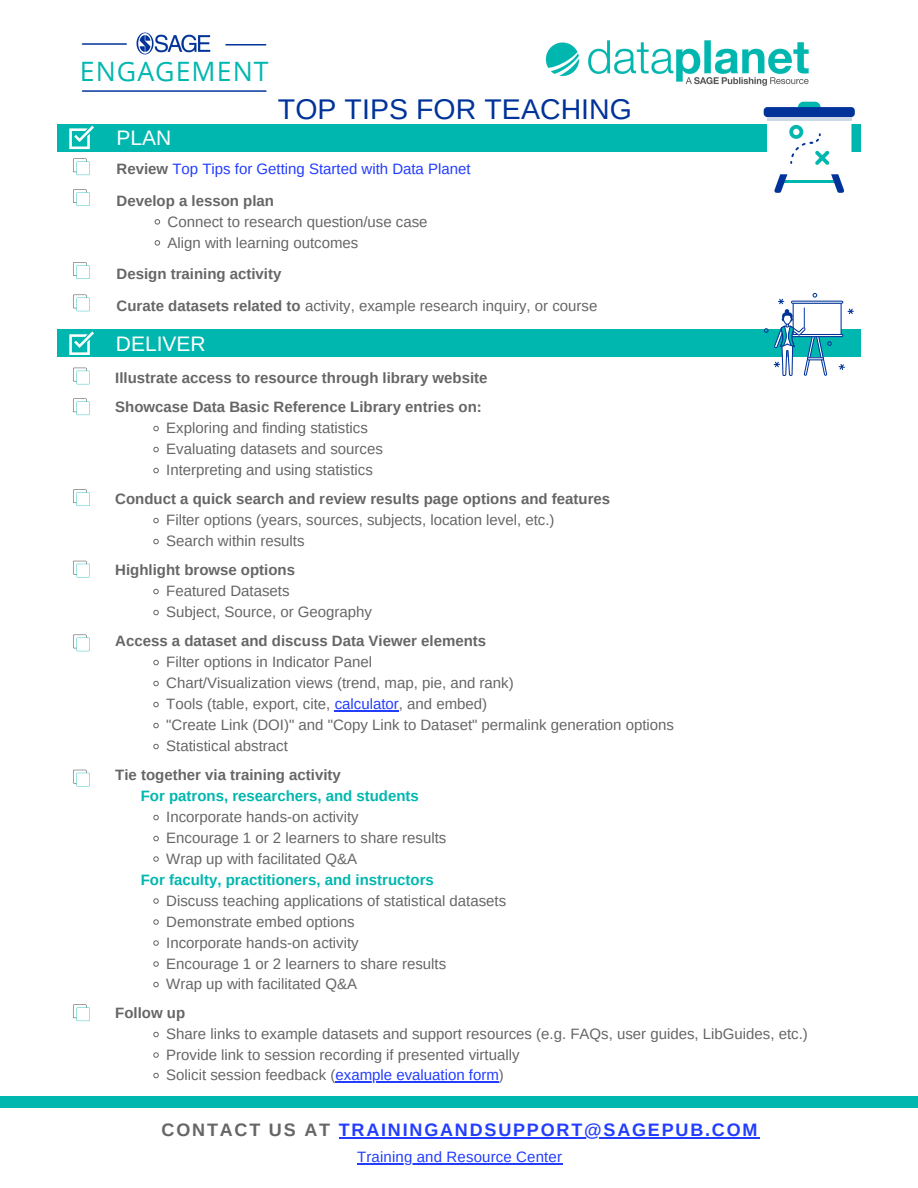
<style>
.page{position:relative;width:918px;height:1188px;background:#fff}
.page>*{position:absolute;margin:0;border:0;box-sizing:border-box;transform-origin:0 0}
.t1{font:28.5px "Arimo";letter-spacing:.005em;color:#039}
.t2{font:26.7px "Open Sans";letter-spacing:.04em;color:#00b7af}
.t3{font:21px "Arimo";color:#fff}
.t4{font:21px "Montserrat";color:#fff}
.t5{font:700 18px "Arimo";letter-spacing:.1em;color:#233dff}
.t6{font:15px "Arimo";color:#666}
.t7{font:700 15px "Arimo";color:#666}
.t8{font:700 15px "Arimo";color:#00b7af}
.t9{font:15px "Arimo";color:#233dff}
.s1{font-weight:700;color:#666}
.s2{font-weight:700}
.s3{color:#233dff}
.s4{color:#666}
</style>
<div class="page">
<svg style="left:153px;top:426px;width:6px;height:5px"></svg>
<svg style="left:153px;top:447px;width:6px;height:5px"></svg>
<svg style="left:153px;top:468px;width:6px;height:5px"></svg>
<svg style="left:153px;top:518px;width:6px;height:5px"></svg>
<svg style="left:153px;top:539px;width:6px;height:5px"></svg>
<svg style="left:153px;top:589px;width:6px;height:5px"></svg>
<svg style="left:153px;top:610px;width:6px;height:5px"></svg>
<svg style="left:153px;top:660px;width:6px;height:5px"></svg>
<svg style="left:153px;top:681px;width:6px;height:5px"></svg>
<svg style="left:153px;top:702px;width:6px;height:5px"></svg>
<hr style="left:335px;top:710px;width:64px;height:2px;background:#233dff">
<svg style="left:153px;top:723px;width:6px;height:5px"></svg>
<svg style="left:153px;top:744px;width:6px;height:5px"></svg>
<svg style="left:153px;top:815px;width:6px;height:5px"></svg>
<svg style="left:153px;top:836px;width:6px;height:5px"></svg>
<svg style="left:153px;top:856px;width:6px;height:6px"></svg>
<svg style="left:153px;top:898px;width:6px;height:6px"></svg>
<svg style="left:153px;top:919px;width:6px;height:6px"></svg>
<svg style="left:153px;top:940px;width:6px;height:6px"></svg>
<svg style="left:153px;top:961px;width:6px;height:6px"></svg>
<svg style="left:153px;top:982px;width:6px;height:5px"></svg>
<svg style="left:153px;top:1032px;width:6px;height:5px"></svg>
<svg style="left:153px;top:1052px;width:6px;height:6px"></svg>
<svg style="left:153px;top:1073px;width:6px;height:5px"></svg>
<hr style="left:336px;top:1081px;width:163px;height:2px;background:#233dff">
<div style="left:58px;top:124px;width:119px;height:27px;background:#00b7af"></div>
<div style="left:174px;top:124px;width:119px;height:27px;background:#00b7af"></div>
<div style="left:287px;top:124px;width:120px;height:27px;background:#00b7af"></div>
<div style="left:399px;top:124px;width:120px;height:27px;background:#00b7af"></div>
<div style="left:515px;top:124px;width:119px;height:27px;background:#00b7af"></div>
<div style="left:628px;top:124px;width:120px;height:27px;background:#00b7af"></div>
<div style="left:741px;top:124px;width:119px;height:27px;background:#00b7af"></div>
<svg style="left:764px;top:102px;width:91px;height:91px"></svg>
<div style="left:58px;top:330px;width:119px;height:27px;background:#00b7af"></div>
<div style="left:174px;top:330px;width:119px;height:27px;background:#00b7af"></div>
<div style="left:287px;top:330px;width:120px;height:27px;background:#00b7af"></div>
<div style="left:399px;top:330px;width:120px;height:27px;background:#00b7af"></div>
<div style="left:515px;top:330px;width:119px;height:27px;background:#00b7af"></div>
<div style="left:628px;top:330px;width:120px;height:27px;background:#00b7af"></div>
<div style="left:741px;top:330px;width:119px;height:27px;background:#00b7af"></div>
<svg style="left:764px;top:293px;width:90px;height:83px"></svg>
<svg style="left:155px;top:219px;width:5px;height:6px"></svg>
<svg style="left:155px;top:240px;width:5px;height:6px"></svg>
<svg style="left:73px;top:368px;width:17px;height:16px"></svg>
<svg style="left:73px;top:399px;width:17px;height:16px"></svg>
<svg style="left:73px;top:489px;width:17px;height:17px"></svg>
<svg style="left:73px;top:770px;width:17px;height:16px"></svg>
<svg style="left:73px;top:159px;width:17px;height:16px"></svg>
<svg style="left:73px;top:189px;width:17px;height:17px"></svg>
<svg style="left:73px;top:262px;width:17px;height:17px"></svg>
<svg style="left:73px;top:295px;width:17px;height:16px"></svg>
<svg style="left:69px;top:126px;width:25px;height:23px"></svg>
<svg style="left:69px;top:332px;width:25px;height:23px"></svg>
<svg style="left:73px;top:1005px;width:17px;height:16px"></svg>
<div style="left:0;top:1096px;width:918px;height:11px;background:#00b7af"></div>
<hr style="left:339px;top:1137px;width:420px;height:2px;background:#233dff">
<hr style="left:357px;top:1164px;width:205px;height:1px;background:#233dff">
<svg style="left:73px;top:635px;width:17px;height:16px"></svg>
<svg style="left:73px;top:561px;width:17px;height:16px"></svg>
<img style="left:545px;top:40px;width:264px;height:46px">
<hr style="left:83px;top:90px;width:183px;height:2px;background:#039">
<hr style="left:83px;top:43px;width:43px;height:2px;background:#039">
<hr style="left:226px;top:44px;width:40px;height:2px;background:#039">
<img style="left:136px;top:32px;width:75px;height:23px">
<p class="t2" style="left:80px;top:53px;width:190px">ENGAGEMENT</p>
<p class="t3" style="left:117px;top:126px;width:56px">PLAN</p>
<p class="t1" style="left:278px;top:93px;width:356px">TOP TIPS FOR TEACHING</p>
<p class="t9" style="left:117px;top:161px;width:356px"><span class="s1">Review</span> Top Tips for Getting Started with Data Planet</p>
<p class="t7" style="left:117px;top:192px;width:159px">Develop a lesson plan</p>
<p class="t6" style="left:168px;top:213px;width:262px">Connect to research question/use case</p>
<p class="t6" style="left:168px;top:234px;width:192px">Align with learning outcomes</p>
<p class="t7" style="left:117px;top:266px;width:166px">Design training activity</p>
<p class="t6" style="left:117px;top:297px;width:482px"><span class="s2">Curate datasets related to</span> activity, example research inquiry, or course</p>
<p class="t3" style="left:116px;top:332px;width:91px">DELIVER</p>
<p class="t4" style="left:109px;top:332px;width:59px">PLAN</p>
<p class="t7" style="left:115px;top:370px;width:374px">Illustrate access to resource through library website</p>
<p class="t7" style="left:115px;top:399px;width:368px">Showcase Data Basic Reference Library entries on:</p>
<p class="t6" style="left:166px;top:420px;width:203px">Exploring and finding statistics</p>
<p class="t6" style="left:166px;top:441px;width:218px">Evaluating datasets and sources</p>
<p class="t6" style="left:166px;top:462px;width:208px">Interpreting and using statistics</p>
<p class="t6" style="left:166px;top:512px;width:390px">Filter options (years, sources, subjects, location level, etc.)</p>
<p class="t6" style="left:166px;top:533px;width:140px">Search within results</p>
<p class="t6" style="left:166px;top:583px;width:125px">Featured Datasets</p>
<p class="t6" style="left:166px;top:604px;width:207px">Subject, Source, or Geography</p>
<p class="t6" style="left:166px;top:654px;width:207px">Filter options in Indicator Panel</p>
<p class="t6" style="left:166px;top:675px;width:349px">Chart/Visualization views (trend, map, pie, and rank)</p>
<p class="t6" style="left:166px;top:696px;width:322px">Tools (table, export, cite, <span class="s3">calculator</span>, and embed)</p>
<p class="t6" style="left:166px;top:717px;width:509px">"Create Link (DOI)" and "Copy Link to Dataset" permalink generation options</p>
<p class="t6" style="left:166px;top:738px;width:123px">Statistical abstract</p>
<p class="t7" style="left:115px;top:491px;width:496px">Conduct a quick search and review results page options and features</p>
<p class="t7" style="left:115px;top:562px;width:181px">Highlight browse options</p>
<p class="t7" style="left:115px;top:633px;width:372px">Access a dataset and discuss Data Viewer elements</p>
<p class="t7" style="left:115px;top:767px;width:227px">Tie together via training activity</p>
<p class="t8" style="left:141px;top:788px;width:280px">For patrons, researchers, and students</p>
<p class="t6" style="left:166px;top:809px;width:194px">Incorporate hands-on activity</p>
<p class="t6" style="left:166px;top:830px;width:282px">Encourage 1 or 2 learners to share results</p>
<p class="t6" style="left:166px;top:850px;width:192px">Wrap up with facilitated Q&amp;A</p>
<p class="t6" style="left:166px;top:892px;width:341px">Discuss teaching applications of statistical datasets</p>
<p class="t6" style="left:166px;top:913px;width:190px">Demonstrate embed options</p>
<p class="t6" style="left:166px;top:934px;width:194px">Incorporate hands-on activity</p>
<p class="t6" style="left:166px;top:955px;width:281px">Encourage 1 or 2 learners to share results</p>
<p class="t6" style="left:166px;top:976px;width:192px">Wrap up with facilitated Q&amp;A</p>
<p class="t6" style="left:166px;top:1026px;width:643px">Share links to example datasets and support resources (e.g. FAQs, user guides, LibGuides, etc.)</p>
<p class="t6" style="left:166px;top:1046px;width:355px">Provide link to session recording if presented virtually</p>
<p class="t6" style="left:166px;top:1067px;width:339px">Solicit session feedback (<span class="s3">example evaluation form</span>)</p>
<p class="t8" style="left:141px;top:871px;width:295px">For faculty, practitioners, and instructors</p>
<p class="t7" style="left:115px;top:1005px;width:71px">Follow up</p>
<p class="t5" style="left:162px;top:1120px;width:597px"><span class="s4">CONTACT US AT</span> TRAININGANDSUPPORT@SAGEPUB.COM</p>
<p class="t9" style="left:357px;top:1149px;width:206px">Training and Resource Center</p>
</div>
